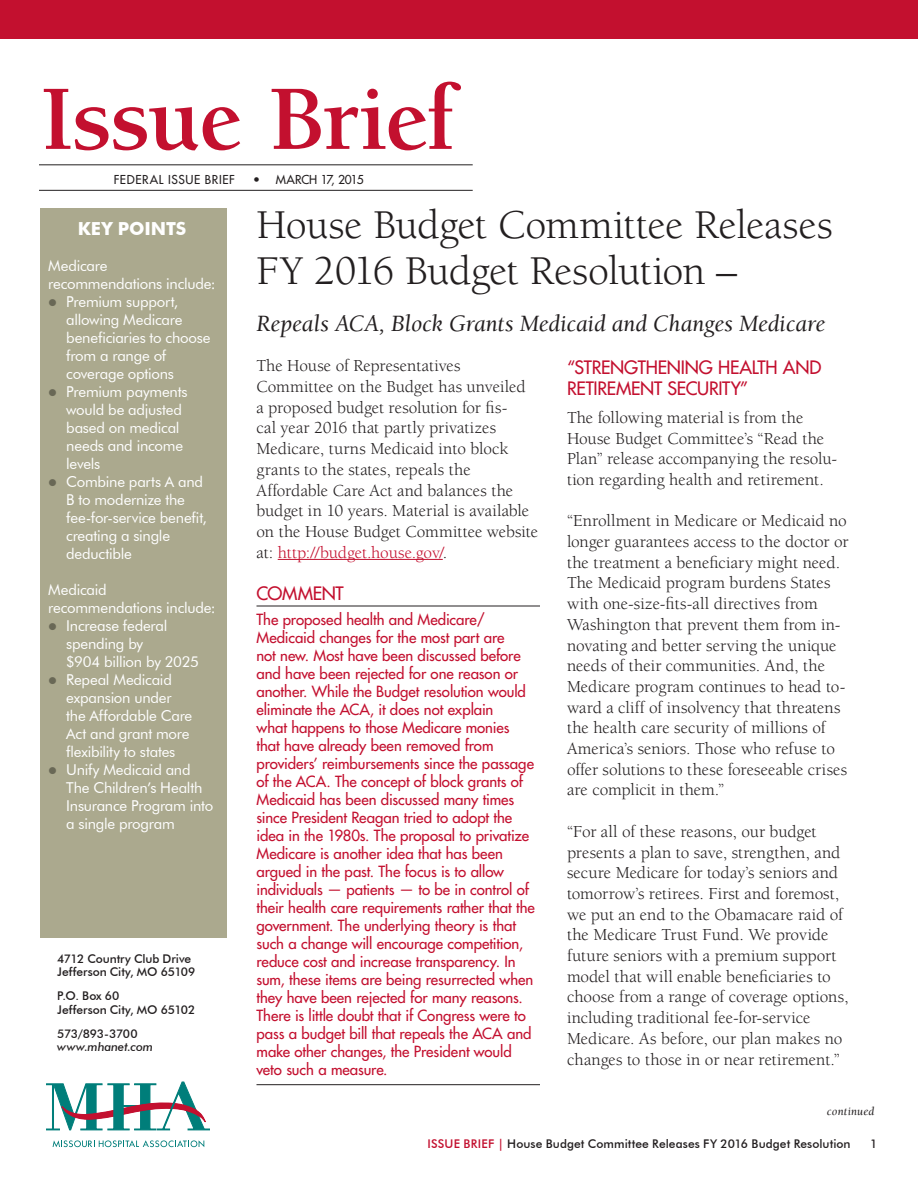
<style>
.page{position:relative;width:918px;height:1188px;background:#fff}
.page>*{position:absolute;margin:0;border:0;box-sizing:border-box;transform-origin:0 0}
.t1{font:700 94.5px "Berkeley";letter-spacing:-.02em;color:#c3102f}
.t2{font:42px/46.5px "Berkeley";letter-spacing:-.015em;color:#231f20}
.t3{font:italic 24px "Berkeley";letter-spacing:-.005em;color:#231f20}
.Subhead{font:18px/21.6px "Futura";letter-spacing:-.015em;color:#c3102f}
.t4{font:700 18px "Futura BT";color:#fff}
.Body{font:17.25px/20.7px "Berkeley";color:#231f20}
.Comment_Text{font:15px/18px "Futura";letter-spacing:-.005em;color:#c3102f}
.Key_Points{font:15px/18px "Futura BT";letter-spacing:-.015em;color:#fff}
.t5{font:500 12px "Futura BT";color:#231f20}
.t6{font:12px "Futura";letter-spacing:.04em;color:#231f20}
.t7{font:italic 500 12px "Futura BT";letter-spacing:-.01em;color:#231f20}
.t8{font:12px "Futura";letter-spacing:-.015em;color:#231f20}
.t9{font:500 12px "Futura BT";letter-spacing:-.03em;color:#231f20}
.Footnote{font:italic 12px "Berkeley";letter-spacing:.015em;color:#231f20}
.s1{color:#c3102f}
</style>
<div class="page">
<svg style="left:46px;top:1082px;width:164px;height:48px"></svg>
<svg style="left:53px;top:1140px;width:151px;height:7px"></svg>
<div style="left:0;top:0;width:918px;height:39px;background:#c3102f"></div>
<hr style="left:39px;top:164px;width:434px;height:1px;background:#231f20">
<hr style="left:39px;top:190px;width:434px;height:1px;background:#231f20">
<div style="left:40px;top:208px;width:187px;height:729px;background:#aba98e"></div>
<hr style="left:278px;top:559px;width:165px;height:1px;background:#c3102f">
<hr style="left:256px;top:606px;width:284px;height:1px;background:#231f20">
<hr style="left:256px;top:1084px;width:284px;height:1px;background:#231f20">
<p class="t1" style="left:40px;top:69px;width:416px">Issue Brief</p>
<p class="t6" style="left:114px;top:172px;width:122px">FEDERAL ISSUE BRIEF</p>
<p class="t8" style="left:253px;top:172px;width:112px">• MARCH 17, 2015</p>
<p class="t4" style="left:78px;top:218px;width:110px">KEY POINTS</p>
<p class="Key_Points" style="left:48px;top:257px;width:169px">Medicare recommendations include:</p>
<p class="Key_Points" style="left:66px;top:293px;width:146px">Premium support, allowing Medicare beneficiaries to choose from a range of coverage options</p>
<p class="Key_Points" style="left:66px;top:383px;width:123px">Premium payments would be adjusted based on medical needs and income levels</p>
<p class="Key_Points" style="left:66px;top:473px;width:142px">Combine parts A and<br>B to modernize the fee-for-service benefit, creating a single deductible</p>
<p class="Key_Points" style="left:48px;top:581px;width:169px">Medicaid recommendations include:</p>
<p class="Key_Points" style="left:66px;top:617px;width:134px">Increase federal spending by<br>$904 billion by 2025</p>
<p class="Key_Points" style="left:66px;top:671px;width:128px">Repeal Medicaid expansion under the Affordable Care<br>Act and grant more flexibility to states</p>
<p class="Key_Points" style="left:66px;top:761px;width:149px">Unify Medicaid and<br>The Children’s Health<br>Insurance Program into a single program</p>
<p class="t2" style="left:256px;top:202px;width:578px">House Budget Committee Releases<br>FY 2016 Budget Resolution –</p>
<p class="t3" style="left:256px;top:311px;width:570px">Repeals ACA, Block Grants Medicaid and Changes Medicare</p>
<p class="Body" style="left:256px;top:356px;width:283px">The House of Representatives Committee on the Budget has unveiled<br>a proposed budget resolution for fis-<br>cal year 2016 that partly privatizes Medicare, turns Medicaid into block grants to the states, repeals the Affordable Care Act and balances the budget in 10 years. Material is available on the House Budget Committee website at: <span class="s1">http://budget.house.gov/</span>.</p>
<p class="Subhead" style="left:256px;top:583px;width:89px">COMMENT</p>
<p class="Comment_Text" style="left:256px;top:610px;width:280px">The proposed health and Medicare/ Medicaid changes for the most part are<br>not new. Most have been discussed before and have been rejected for one reason or another. While the Budget resolution would eliminate the ACA, it does not explain<br>what happens to those Medicare monies that have already been removed from providers’ reimbursements since the passage of the ACA. The concept of block grants of Medicaid has been discussed many times since President Reagan tried to adopt the idea in the 1980s. The proposal to privatize Medicare is another idea that has been argued in the past. The focus is to allow individuals — patients — to be in control of their health care requirements rather that the government. The underlying theory is that such a change will encourage competition, reduce cost and increase transparency. In sum, these items are being resurrected when they have been rejected for many reasons.<br>There is little doubt that if Congress were to pass a budget bill that repeals the ACA and make other changes, the President would veto such a measure.</p>
<p class="Subhead" style="left:567px;top:356px;width:256px">“STRENGTHENING HEALTH AND<br>RETIREMENT SECURITY”</p>
<p class="Body" style="left:567px;top:407px;width:272px">The following material is from the House Budget Committee’s “Read the Plan” release accompanying the resolu&shy;tion regarding health and retirement.</p>
<p class="Body" style="left:567px;top:511px;width:283px">“Enrollment in Medicare or Medicaid no longer guarantees access to the doctor or the treatment a beneficiary might need.<br>The Medicaid program burdens States with one-size-fits-all directives from Washington that prevent them from in&shy;novating and better serving the unique needs of their communities. And, the Medicare program continues to head to&shy;ward a cliff of insolvency that threatens the health care security of millions of America’s seniors. Those who refuse to offer solutions to these foreseeable crises are complicit in them.”</p>
<p class="Body" style="left:567px;top:821px;width:283px">“For all of these reasons, our budget presents a plan to save, strengthen, and secure Medicare for today’s seniors and tomorrow’s retirees. First and foremost, we put an end to the Obamacare raid of the Medicare Trust Fund. We provide future seniors with a premium support model that will enable beneficiaries to choose from a range of coverage options, including traditional fee-for-service Medicare. As before, our plan makes no changes to those in or near retirement.”</p>
<p class="t5" style="left:57px;top:951px;width:135px">4712 Country Club Drive</p>
<p class="t5" style="left:57px;top:965px;width:140px">Jefferson City, MO 65109</p>
<p class="t5" style="left:57px;top:989px;width:64px">P.O. Box 60</p>
<p class="t5" style="left:57px;top:1002px;width:140px">Jefferson City, MO 65102</p>
<p class="t9" style="left:57px;top:1026px;width:82px">573/893-3700</p>
<p class="t7" style="left:57px;top:1040px;width:97px">www.mhanet.com</p>
<p class="Footnote" style="left:827px;top:1105px;width:49px">continued</p>
<p class="t5" style="left:428px;top:1136px;width:425px"><span class="s1">ISSUE BRIEF |</span> House Budget Committee Releases FY 2016 Budget Resolution</p>
<p class="t5" style="left:870px;top:1136px;width:9px">1</p>
</div>
